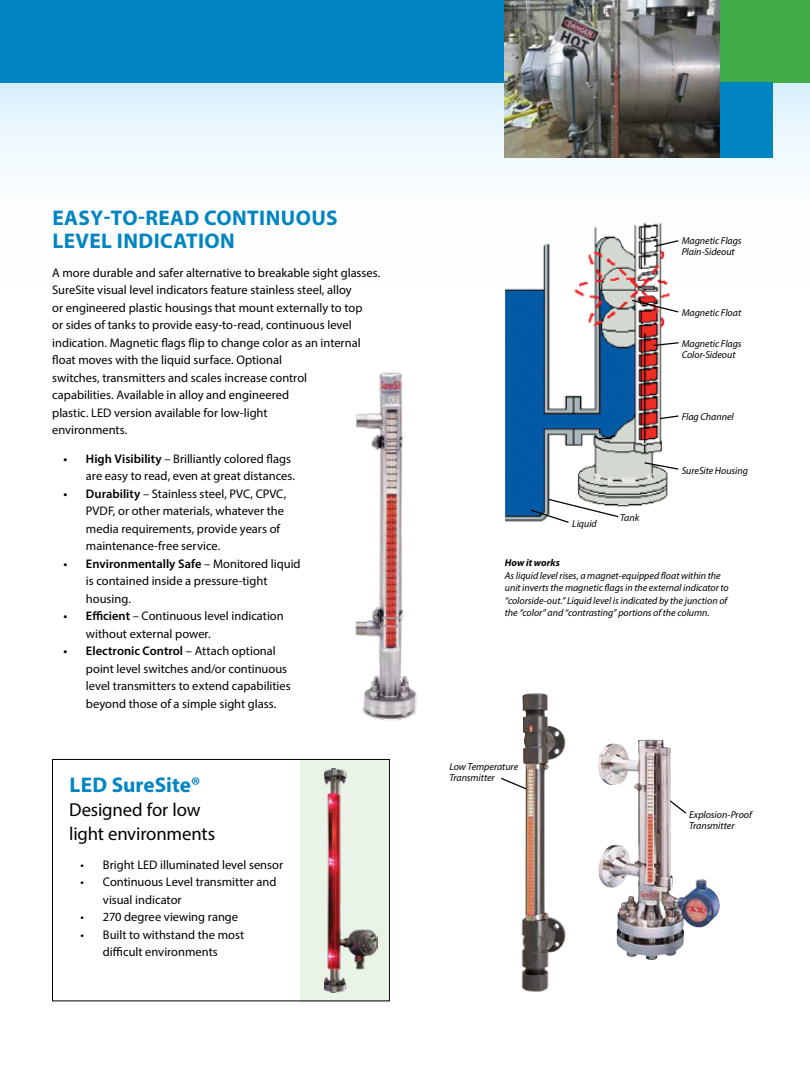
<style>
.page{position:relative;width:810px;height:1080px;background:#fff}
.page>*{position:absolute;margin:0;border:0;box-sizing:border-box;transform-origin:0 0}
.t1{font:700 21.25px/22.5px "Myriad Pro";letter-spacing:.02em;color:#0085c2}
.t2{font:700 21.25px "Myriad Pro";color:#0085c2}
.t3{font:18.75px/23.8px "Myriad Pro";letter-spacing:-.01em;color:#000}
.t4{font:12.5px/17.5px "Myriad Pro";color:#000}
.t5{font:italic 10px/11.2px "Myriad Pro";letter-spacing:-.005em;color:#000}
.t6{font:italic 700 10px "Myriad Pro";letter-spacing:.005em;color:#000}
.s1{font-weight:600}
</style>
<div class="page">
<img style="left:505px;top:330px;width:163px;height:192px">
<div style="left:301px;top:759px;width:87px;height:242px;background:#eaf3e7"></div>
<img style="left:324px;top:769px;width:53px;height:223px">
<svg style="left:0;top:82px;width:810px;height:248px"></svg>
<div style="left:52px;top:759px;width:338px;height:242px;border:1px solid #000"></div>
<div style="left:0;top:0;width:810px;height:82px;background:#0085c2"></div>
<div style="left:720px;top:0;width:90px;height:82px;background:#41ad49"></div>
<div style="left:720px;top:82px;width:52px;height:76px;background:#0085c2"></div>
<img style="left:504px;top:0;width:216px;height:158px">
<img style="left:355px;top:372px;width:62px;height:349px">
<img style="left:598px;top:740px;width:122px;height:220px">
<svg style="left:501px;top:777px;width:9px;height:6px"></svg>
<img style="left:510px;top:693px;width:56px;height:299px">
<svg style="left:653px;top:239px;width:27px;height:9px"></svg>
<svg style="left:643px;top:461px;width:36px;height:10px"></svg>
<svg style="left:659px;top:415px;width:20px;height:5px"></svg>
<svg style="left:652px;top:341px;width:27px;height:6px"></svg>
<svg style="left:631px;top:299px;width:49px;height:14px"></svg>
<svg style="left:529px;top:498px;width:91px;height:25px"></svg>
<h1 class="t1" style="left:52px;top:206px;width:287px">EASY-TO-READ CONTINUOUS<br>LEVEL INDICATION</h1>
<p class="t4" style="left:52px;top:264px;width:330px">A more durable and safer alternative to breakable sight glasses.<br>SureSite visual level indicators feature stainless steel, alloy<br>or engineered plastic housings that mount externally to top<br>or sides of tanks to provide easy-to-read, continuous level indication. Magnetic flags flip to change color as an internal float moves with the liquid surface. Optional<br>switches, transmitters and scales increase control<br>capabilities. Available in alloy and engineered<br>plastic. LED version available for low-light<br>environments.</p>
<p class="t4" style="left:86px;top:450px;width:211px;text-indent:-22px"><span class="s1">• High Visibility</span> – Brilliantly colored flags are easy to read, even at great distances.</p>
<p class="t4" style="left:86px;top:485px;width:202px;text-indent:-22px"><span class="s1">• Durability</span> – Stainless steel, PVC, CPVC, PVDF, or other materials, whatever the media requirements, provide years of maintenance-free service.</p>
<p class="t4" style="left:86px;top:555px;width:216px;text-indent:-22px"><span class="s1">• Environmentally Safe</span> – Monitored liquid is contained inside a pressure-tight housing.</p>
<p class="t4" style="left:86px;top:607px;width:199px;text-indent:-22px"><span class="s1">• Efficient</span> – Continuous level indication without external power.</p>
<p class="t4" style="left:86px;top:642px;width:206px;text-indent:-23px"><span class="s1">• Electronic Control</span> – Attach optional point level switches and/or continuous level transmitters to extend capabilities beyond those of a simple sight glass.</p>
<h1 class="t2" style="left:69px;top:771px;width:133px">LED SureSite®</h1>
<h2 class="t3" style="left:69px;top:798px;width:147px">Designed for low light environments</h2>
<p class="t4" style="left:80px;top:856px;width:204px">• Bright LED illuminated level sensor</p>
<p class="t4" style="left:103px;top:873px;width:175px;text-indent:-22px">• Continuous Level transmitter and visual indicator</p>
<p class="t4" style="left:80px;top:908px;width:159px">• 270 degree viewing range</p>
<p class="t4" style="left:80px;top:926px;width:165px;text-align:center">• Built to withstand the most difficult environments</p>
<p class="t5" style="left:682px;top:235px;width:61px">Magnetic Flags<br>Plain-Sideout</p>
<p class="t5" style="left:682px;top:307px;width:61px">Magnetic Float</p>
<p class="t5" style="left:682px;top:337px;width:61px">Magnetic Flags<br>Color-Sideout</p>
<p class="t5" style="left:682px;top:411px;width:54px">Flag Channel</p>
<p class="t5" style="left:572px;top:517px;width:26px">Liquid</p>
<p class="t5" style="left:620px;top:512px;width:21px">Tank</p>
<p class="t5" style="left:682px;top:465px;width:68px">SureSite Housing</p>
<p class="t6" style="left:505px;top:556px;width:57px">How it works</p>
<p class="t5" style="left:505px;top:569px;width:225px;line-height:12.5px">As liquid level rises, a magnet-equipped float within the unit inverts the magnetic flags in the external indicator to “colorside-out.” Liquid level is indicated by the junction of the “color” and “contrasting” portions of the column.</p>
<p class="t5" style="left:449px;top:761px;width:70px">Low Temperature<br>Transmitter</p>
<p class="t5" style="left:689px;top:809px;width:64px">Explosion-Proof<br>Transmitter</p>
</div>
